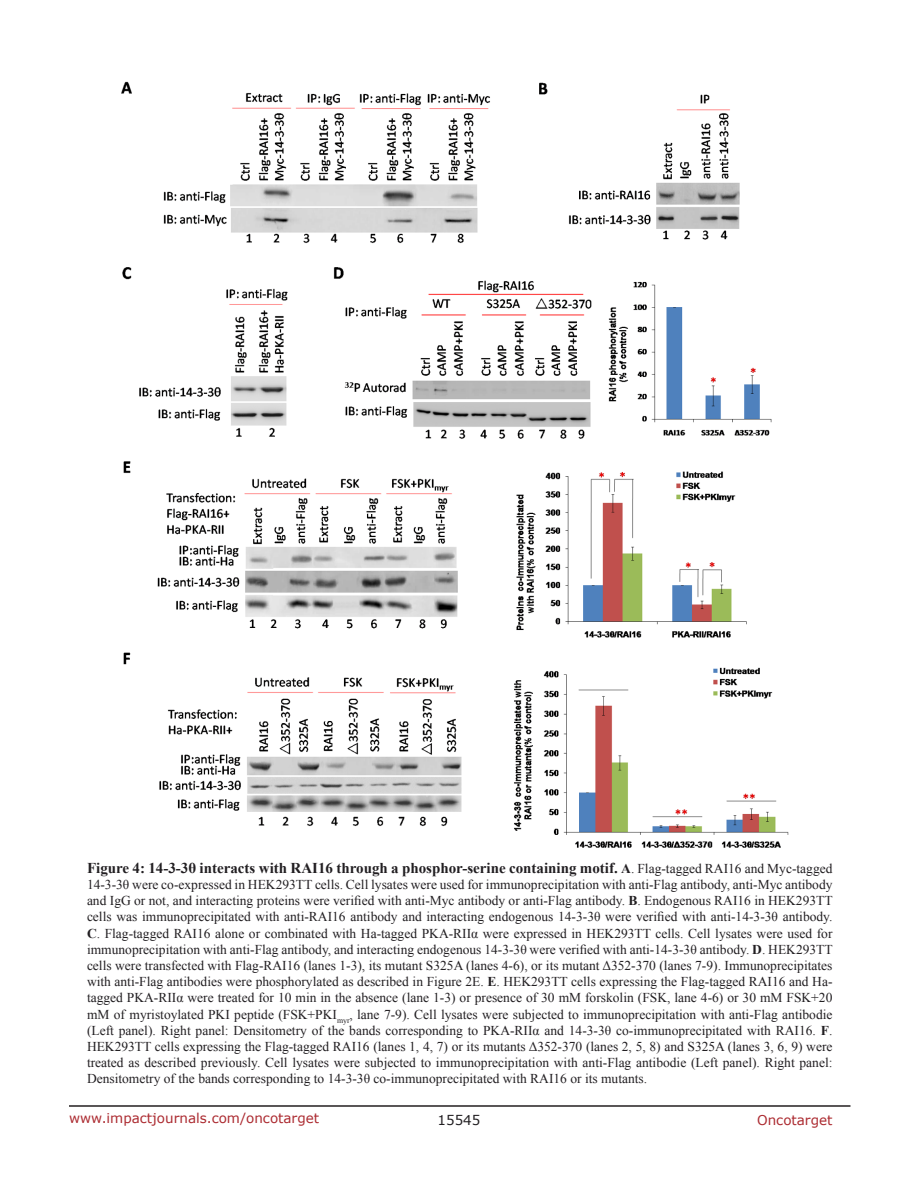
<style>
.page{position:relative;width:918px;height:1188px;background:#fff}
.page>*{position:absolute;margin:0;border:0;box-sizing:border-box;transform-origin:0 0}
.FigureText{font:700 15px "Times New Roman";color:#221f22}
.FigureText-2{font:13.5px/16.2px "Times New Roman";color:#221f22;text-align:justify}
.t1{font:13.5px "Verdana";color:#ac2b31}
.t2{font:13.5px "Verdana";color:#221f22}
.s1{font-size:13.5px}
.s2{font-weight:400;font-size:13.5px}
.s3{font-weight:700}
</style>
<div class="page">
<hr style="left:69px;top:1105px;width:781px;height:2px;background:#231f20">
<img style="left:121px;top:81px;width:668px;height:767px">
<p class="FigureText" style="left:87px;top:857px;width:747px">Figure 4: 14-3-3θ interacts with RAI16 through a phosphor-serine containing motif. <span class="s1">A</span><span class="s2">. Flag-tagged RAI16 and Myc-tagged</span></p>
<p class="FigureText-2" style="left:87px;top:876px;width:747px">14-3-3θ were co-expressed in HEK293TT cells. Cell lysates were used for immunoprecipitation with anti-Flag antibody, anti-Myc antibody and IgG or not, and interacting proteins were verified with anti-Myc antibody or anti-Flag antibody. <span class="s3">B</span>. Endogenous RAI16 in HEK293TT cells was immunoprecipitated with anti-RAI16 antibody and interacting endogenous 14-3-3θ were verified with anti-14-3-3θ antibody.<br><span class="s3">C</span>. Flag-tagged RAI16 alone or combinated with Ha-tagged PKA-RIIα were expressed in HEK293TT cells. Cell lysates were used for immunoprecipitation with anti-Flag antibody, and interacting endogenous 14-3-3θ were verified with anti-14-3-3θ antibody. <span class="s3">D</span>. HEK293TT cells were transfected with Flag-RAI16 (lanes 1-3), its mutant S325A (lanes 4-6), or its mutant Δ352-370 (lanes 7-9). Immunoprecipitates with anti-Flag antibodies were phosphorylated as described in Figure 2E. <span class="s3">E</span>. HEK293TT cells expressing the Flag-tagged RAI16 and Ha&shy;tagged PKA-RIIα were treated for 10 min in the absence (lane 1-3) or presence of 30 mM forskolin (FSK, lane 4-6) or 30 mM FSK+20 mM of myristoylated PKI peptide (FSK+PKI<sub>myr</sub>, lane 7-9). Cell lysates were subjected to immunoprecipitation with anti-Flag antibodie (Left panel). Right panel: Densitometry of the bands corresponding to PKA-RIIα and 14-3-3θ co-immunoprecipitated with RAI16. <span class="s3">F</span>.<br>HEK293TT cells expressing the Flag-tagged RAI16 (lanes 1, 4, 7) or its mutants Δ352-370 (lanes 2, 5, 8) and S325A (lanes 3, 6, 9) were treated as described previously. Cell lysates were subjected to immunoprecipitation with anti-Flag antibodie (Left panel). Right panel:<br>Densitometry of the bands corresponding to 14-3-3θ co-immunoprecipitated with RAI16 or its mutants.</p>
<p class="t1" style="left:69px;top:1109px;width:252px">www.impactjournals.com/oncotarget</p>
<p class="t2" style="left:438px;top:1111px;width:44px">15545</p>
<p class="t1" style="left:757px;top:1111px;width:77px">Oncotarget</p>
</div>
